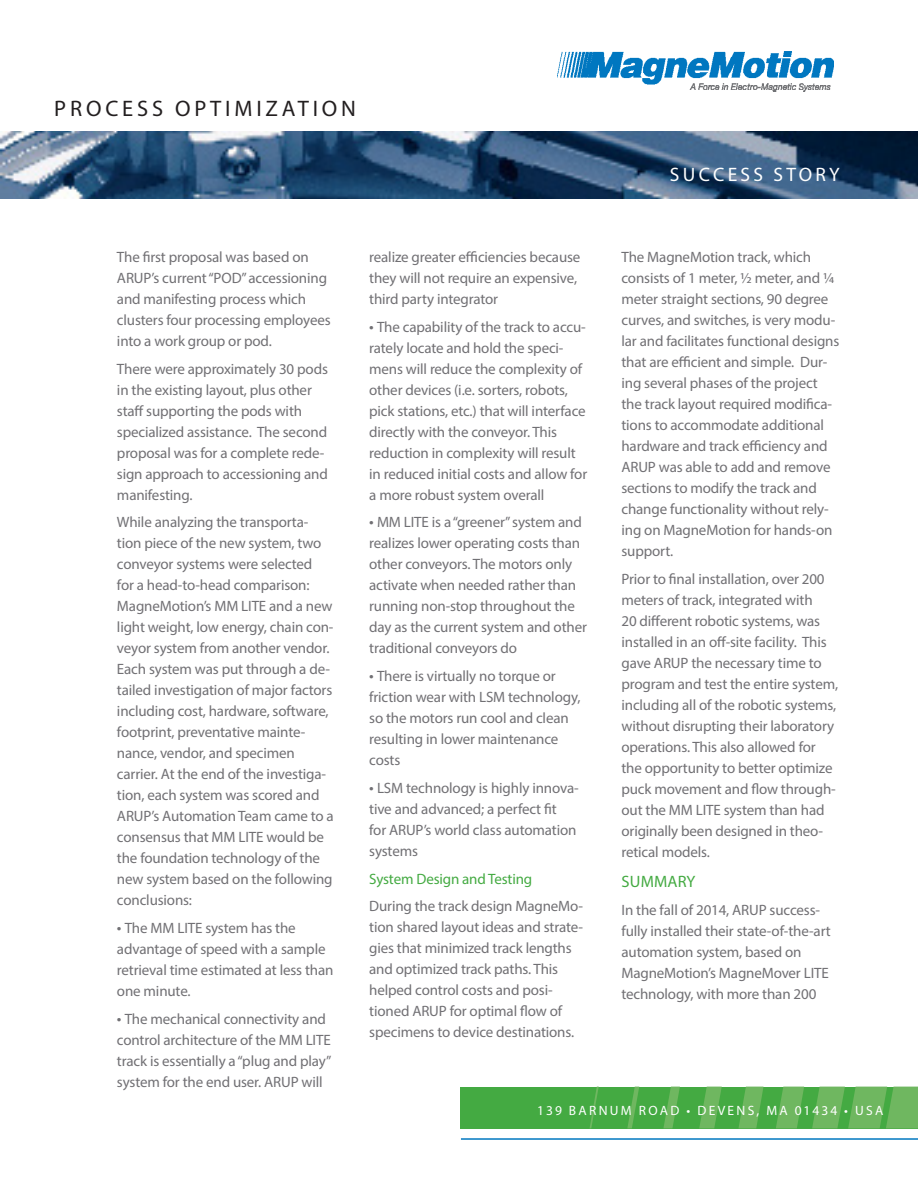
<style>
.page{position:relative;width:918px;height:1188px;background:#fff}
.page>*{position:absolute;margin:0;border:0;box-sizing:border-box;transform-origin:0 0}
.t1{font:22.5px "Myriad Pro";letter-spacing:.17em;color:#231f20}
.t2{font:19.5px "Myriad Pro";letter-spacing:.17em;color:#fff}
.t3{font:16.5px "Myriad Pro";letter-spacing:.01em;color:#44aa42}
.t4{font:15px/21px "Myriad Pro";letter-spacing:-.01em;color:#717074}
.t5{font:15px "Myriad Pro";letter-spacing:-.01em;color:#44aa42}
.t6{font:13.5px "Myriad Pro";letter-spacing:.17em;color:#fff}
.s1{font-size:16.5px}
</style>
<div class="page">
<img style="left:558px;top:51px;width:275px;height:40px">
<div style="left:461px;top:1087px;width:457px;height:41px;background:#44aa42"></div>
<svg style="left:663px;top:1087px;width:17px;height:41px"></svg>
<svg style="left:699px;top:1087px;width:23px;height:41px"></svg>
<svg style="left:738px;top:1087px;width:26px;height:41px"></svg>
<svg style="left:776px;top:1087px;width:28px;height:41px"></svg>
<svg style="left:590px;top:1087px;width:9px;height:41px"></svg>
<svg style="left:627px;top:1087px;width:12px;height:41px"></svg>
<svg style="left:812px;top:1087px;width:106px;height:41px"></svg>
<hr style="left:461px;top:1138px;width:457px;height:2px;background:#0077c0">
<img style="left:0;top:132px;width:918px;height:67px">
<p class="t1" style="left:54px;top:95px;width:303px">PROCESS OPTIMIZATION</p>
<p class="t2" style="left:670px;top:163px;width:171px">SUCCESS STORY</p>
<p class="t4" style="left:117px;top:246px;width:215px">The first proposal was based on<br>ARUP’s current “POD” accessioning and manifesting process which clusters four processing employees into a work group or pod.</p>
<p class="t4" style="left:117px;top:358px;width:212px">There were approximately 30 pods in the existing layout, plus other staff supporting the pods with specialized assistance. The second proposal was for a complete rede&shy;sign approach to accessioning and manifesting.</p>
<p class="t4" style="left:117px;top:512px;width:218px">While analyzing the transporta&shy;tion piece of the new system, two conveyor systems were selected<br>for a head-to-head comparison:<br>MagneMotion’s MM LITE and a new light weight, low energy, chain con&shy;veyor system from another vendor.<br>Each system was put through a de&shy;tailed investigation of major factors including cost, hardware, software, footprint, preventative mainte&shy;nance, vendor, and specimen carrier. At the end of the investiga&shy;tion, each system was scored and<br>ARUP’s Automation Team came to a consensus that MM LITE would be the foundation technology of the new system based on the following conclusions:</p>
<p class="t4" style="left:117px;top:917px;width:218px"><span class="s1">•</span> The MM LITE system has the advantage of speed with a sample retrieval time estimated at less than one minute.</p>
<p class="t4" style="left:117px;top:1008px;width:216px"><span class="s1">•</span> The mechanical connectivity and control architecture of the MM LITE track is essentially a “plug and play” system for the end user. ARUP will</p>
<p class="t4" style="left:369px;top:246px;width:213px">realize greater efficiencies because they will not require an expensive, third party integrator</p>
<p class="t4" style="left:369px;top:316px;width:220px"><span class="s1">•</span> The capability of the track to accu&shy;rately locate and hold the speci&shy;mens will reduce the complexity of other devices (i.e. sorters, robots, pick stations, etc.) that will interface directly with the conveyor. This reduction in complexity will result in reduced initial costs and allow for a more robust system overall</p>
<p class="t4" style="left:369px;top:512px;width:219px"><span class="s1">•</span> MM LITE is a “greener” system and realizes lower operating costs than other conveyors. The motors only activate when needed rather than running non-stop throughout the day as the current system and other traditional conveyors do</p>
<p class="t4" style="left:369px;top:665px;width:213px"><span class="s1">•</span> There is virtually no torque or friction wear with LSM technology, so the motors run cool and clean resulting in lower maintenance costs</p>
<p class="t4" style="left:369px;top:777px;width:211px"><span class="s1">•</span> LSM technology is highly innova&shy;tive and advanced; a perfect fit<br>for ARUP’s world class automation systems</p>
<p class="t5" style="left:369px;top:869px;width:165px">System Design and Testing</p>
<p class="t4" style="left:369px;top:896px;width:215px">During the track design MagneMo&shy;tion shared layout ideas and strate&shy;gies that minimized track lengths and optimized track paths. This helped control costs and posi&shy;tioned ARUP for optimal flow of specimens to device destinations.</p>
<p class="t4" style="left:621px;top:246px;width:219px">The MagneMotion track, which consists of 1 meter, ½ meter, and ¼ meter straight sections, 90 degree curves, and switches, is very modu&shy;lar and facilitates functional designs that are efficient and simple. Dur&shy;ing several phases of the project the track layout required modifica&shy;tions to accommodate additional hardware and track efficiency and<br>ARUP was able to add and remove sections to modify the track and change functionality without rely&shy;ing on MagneMotion for hands-on support.</p>
<p class="t4" style="left:621px;top:568px;width:218px">Prior to final installation, over 200 meters of track, integrated with<br>20 different robotic systems, was installed in an off-site facility. This gave ARUP the necessary time to program and test the entire system, including all of the robotic systems, without disrupting their laboratory operations. This also allowed for the opportunity to better optimize puck movement and flow through&shy;out the MM LITE system than had originally been designed in theo&shy;retical models.</p>
<p class="t3" style="left:622px;top:872px;width:75px">SUMMARY</p>
<p class="t4" style="left:621px;top:899px;width:211px">In the fall of 2014, ARUP success&shy;fully installed their state-of-the-art automation system, based on MagneMotion’s MagneMover LITE technology, with more than 200</p>
<p class="t6" style="left:537px;top:1102px;width:348px">139 BARNUM ROAD • DEVENS, MA 01434 • USA</p>
</div>
